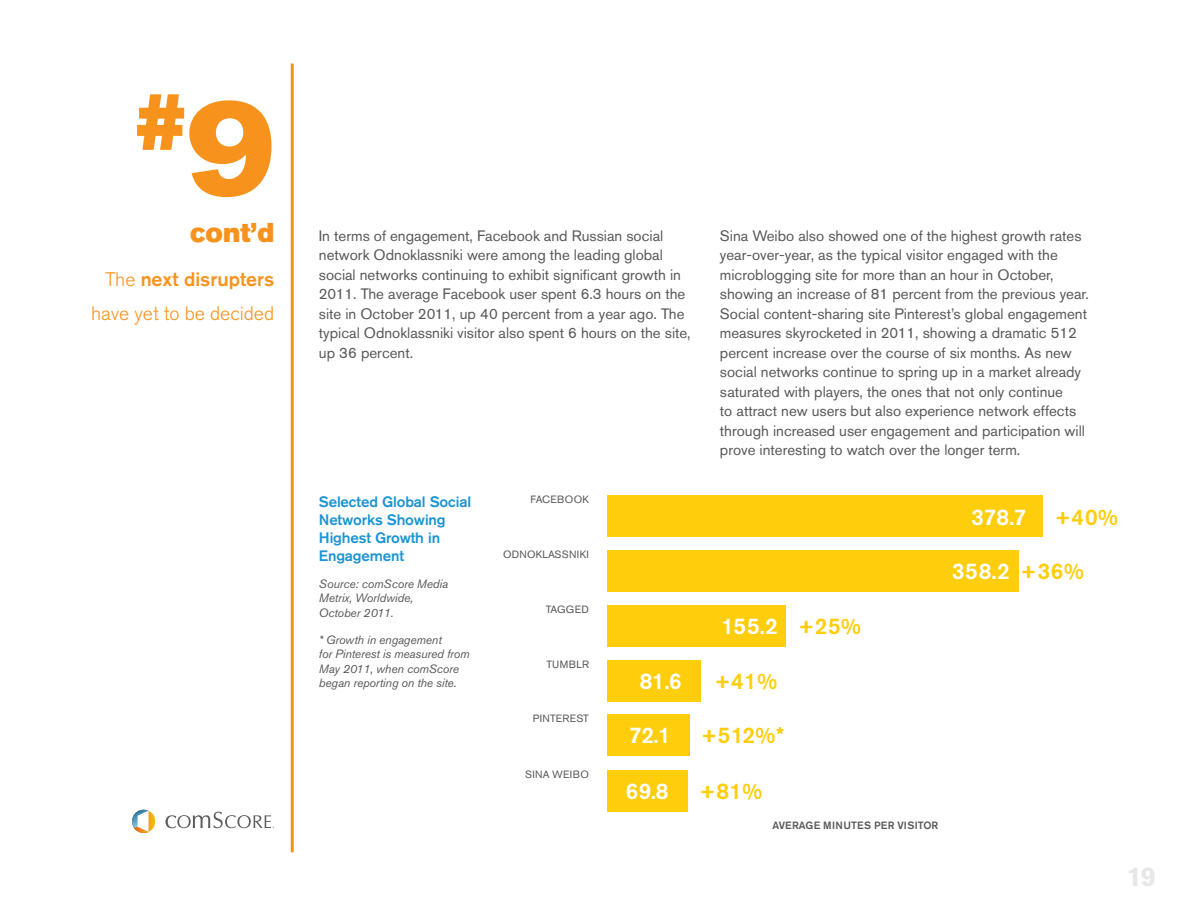
<style>
.page{position:relative;width:1188px;height:918px;background:#fff}
.page>*{position:absolute;margin:0;border:0;box-sizing:border-box;transform-origin:0 0}
.t1{font:78.75px "Akzidenz Grotesk Pro Super";color:#f7931d}
.t2{font:27px "Akzidenz Grotesk Pro Super";color:#f7931d}
.t3{font:700 27px "Akzidenz Grotesk Pro";color:#e6e7e9}
.t4{font:500 22.5px "Akzidenz Grotesk Pro";color:#fff}
.t5{font:500 22.5px "Akzidenz Grotesk Pro";letter-spacing:.02em;color:#fecd0c}
.t6{font:300 19.5px/34.5px "Akzidenz Grotesk Pro";color:#f7931d;text-align:right}
.t7{font:15px/19.5px "Akzidenz Grotesk Pro";color:#57585a}
.t8{font:500 15px/18px "Akzidenz Grotesk Pro";letter-spacing:-.01em;color:#1c94d2}
.t9{font:italic 12px/14.4px "Akzidenz Grotesk Pro";letter-spacing:-.01em;color:#57585a}
.t10{font:10.5px "Akzidenz Grotesk Pro";letter-spacing:.02em;color:#57585a}
.t11{font:500 10.5px "Akzidenz Grotesk Pro";letter-spacing:.01em;color:#57585a}
.t12{font:10.5px "Akzidenz Grotesk Pro";letter-spacing:.04em;color:#57585a}
.s1{font-size:135px}
.s2{font-weight:500}
</style>
<div class="page">
<hr style="left:291px;top:64px;width:3px;height:788px;background:#f7931d">
<svg style="left:165px;top:812px;width:109px;height:16px"></svg>
<svg style="left:132px;top:810px;width:24px;height:23px"></svg>
<div style="left:607px;top:660px;width:94px;height:41px;background:#fecd0c"></div>
<div style="left:607px;top:714px;width:83px;height:41px;background:#fecd0c"></div>
<div style="left:607px;top:770px;width:80px;height:41px;background:#fecd0c"></div>
<div style="left:607px;top:550px;width:412px;height:41px;background:#fecd0c"></div>
<div style="left:607px;top:605px;width:179px;height:41px;background:#fecd0c"></div>
<div style="left:607px;top:496px;width:436px;height:41px;background:#fecd0c"></div>
<p class="t1" style="left:134px;top:71px;width:141px">#<span class="s1">9</span></p>
<p class="t2" style="left:190px;top:215px;width:86px">cont’d</p>
<p class="t6" style="left:91px;top:262px;width:185px">The <span class="s2">next disrupters </span>have yet to be decided</p>
<p class="t7" style="left:319px;top:226px;width:373px">In terms of engagement, Facebook and Russian social network Odnoklassniki were among the leading global social networks continuing to exhibit significant growth in 2011. The average Facebook user spent 6.3 hours on the site in October 2011, up 40 percent from a year ago. The typical Odnoklassniki visitor also spent 6 hours on the site, up 36 percent.</p>
<p class="t7" style="left:720px;top:226px;width:371px">Sina Weibo also showed one of the highest growth rates year-over-year, as the typical visitor engaged with the microblogging site for more than an hour in October, showing an increase of 81 percent from the previous year.<br>Social content-sharing site Pinterest’s global engagement measures skyrocketed in 2011, showing a dramatic 512 percent increase over the course of six months. As new social networks continue to spring up in a market already saturated with players, the ones that not only continue<br>to attract new users but also experience network effects through increased user engagement and participation will prove interesting to watch over the longer term.</p>
<p class="t8" style="left:319px;top:492px;width:154px">Selected Global Social<br>Networks Showing<br>Highest Growth in<br>Engagement</p>
<p class="t9" style="left:319px;top:576px;width:131px">Source: comScore Media<br>Metrix, Worldwide,<br>October 2011.</p>
<p class="t9" style="left:319px;top:632px;width:152px">* Growth in engagement<br>for Pinterest is measured from<br>May 2011, when comScore began reporting on the site.</p>
<p class="t10" style="left:531px;top:493px;width:60px">FACEBOOK</p>
<p class="t4" style="left:971px;top:502px;width:57px">378.7</p>
<p class="t5" style="left:1055px;top:502px;width:65px">+40%</p>
<p class="t5" style="left:1021px;top:557px;width:65px">+36%</p>
<p class="t10" style="left:503px;top:548px;width:87px">ODNOKLASSNIKI</p>
<p class="t4" style="left:952px;top:557px;width:60px">358.2</p>
<p class="t10" style="left:546px;top:603px;width:45px">TAGGED</p>
<p class="t4" style="left:722px;top:612px;width:58px">155.2</p>
<p class="t5" style="left:798px;top:612px;width:64px">+25%</p>
<p class="t10" style="left:547px;top:657px;width:44px">TUMBLR</p>
<p class="t4" style="left:640px;top:666px;width:43px">81.6</p>
<p class="t4" style="left:629px;top:721px;width:43px">72.1</p>
<p class="t5" style="left:714px;top:666px;width:64px">+41%</p>
<p class="t5" style="left:701px;top:721px;width:84px">+512%*</p>
<p class="t5" style="left:700px;top:777px;width:64px">+81%</p>
<p class="t10" style="left:533px;top:711px;width:58px">PINTEREST</p>
<p class="t12" style="left:525px;top:768px;width:65px">SINA WEIBO</p>
<p class="t4" style="left:626px;top:777px;width:44px">69.8</p>
<p class="t11" style="left:772px;top:819px;width:167px">AVERAGE MINUTES PER VISITOR</p>
<h2 class="t3" style="left:1127px;top:859px;width:31px">19</h2>
</div>
